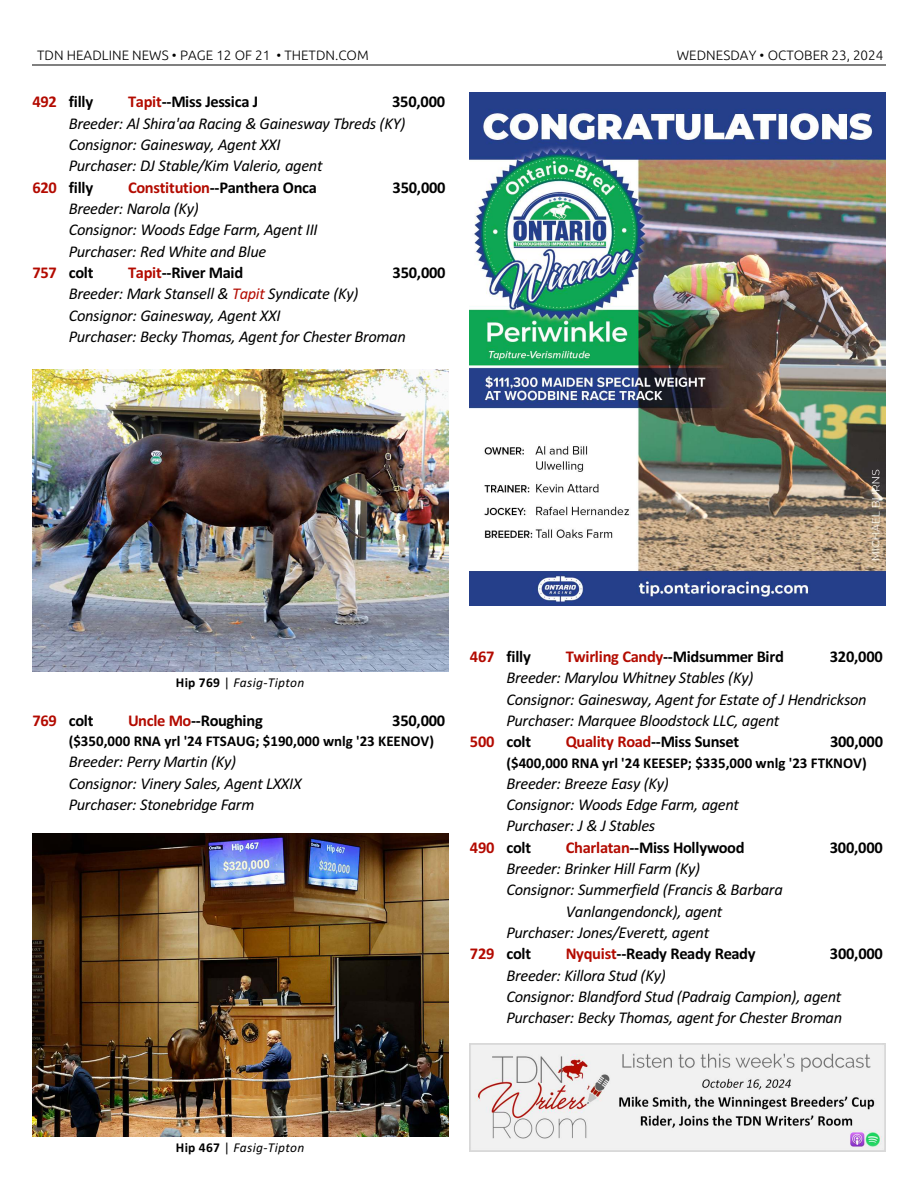
<style>
.page{position:relative;width:918px;height:1188px;background:#fff}
.page>*{position:absolute;margin:0;border:0;box-sizing:border-box;transform-origin:0 0}
.t1{font:italic 16.5px/21.3px "Calibri";letter-spacing:-.02em;color:#000}
.t2{font:700 16.5px "Calibri";letter-spacing:-.015em;color:#000}
.t3{font:700 15px "Calibri";color:#000}
.t4{font:300 13.5px "Ubuntu";color:#000}
.t5{font:italic 13.5px "Calibri";letter-spacing:.025em;color:#000}
.s1{color:#b30a00}
.s2{color:#b30b00}
.s3{font-weight:700;font-style:normal}
.s4{font-style:normal}
</style>
<div class="page">
<hr style="left:32px;top:64px;width:853px;height:1px;background:#808080">
<img style="left:470px;top:92px;width:416px;height:513px">
<img style="left:32px;top:369px;width:416px;height:303px">
<img style="left:32px;top:834px;width:416px;height:302px">
<img style="left:470px;top:1044px;width:416px;height:108px">
<p class="t4" style="left:37px;top:49px;width:333px">TDN HEADLINE NEWS • PAGE 12 OF 21 • THETDN.COM</p>
<p class="t4" style="left:677px;top:49px;width:208px">WEDNESDAY • OCTOBER 23, 2024</p>
<p class="t2" style="left:32px;top:95px;width:62px"><span class="s1">492</span> filly</p>
<p class="t2" style="left:128px;top:95px;width:132px"><span class="s2">Tapit</span>--Miss Jessica J</p>
<p class="t2" style="left:392px;top:95px;width:54px">350,000</p>
<p class="t1" style="left:69px;top:114px;width:338px">Breeder: Al Shira'aa Racing &amp; Gainesway Tbreds (KY)</p>
<p class="t1" style="left:69px;top:135px;width:213px">Consignor: Gainesway, Agent XXI</p>
<p class="t1" style="left:69px;top:157px;width:255px">Purchaser: DJ Stable/Kim Valerio, agent</p>
<p class="t2" style="left:32px;top:180px;width:62px"><span class="s1">620</span> filly</p>
<p class="t2" style="left:128px;top:180px;width:190px"><span class="s2">Constitution</span>--Panthera Onca</p>
<p class="t2" style="left:393px;top:180px;width:54px">350,000</p>
<p class="t1" style="left:69px;top:199px;width:132px">Breeder: Narola (Ky)</p>
<p class="t1" style="left:69px;top:221px;width:251px">Consignor: Woods Edge Farm, Agent III</p>
<p class="t1" style="left:69px;top:242px;width:199px">Purchaser: Red White and Blue</p>
<p class="t2" style="left:32px;top:266px;width:63px"><span class="s1">757</span> colt</p>
<p class="t2" style="left:128px;top:266px;width:117px"><span class="s2">Tapit</span>--River Maid</p>
<p class="t2" style="left:393px;top:266px;width:54px">350,000</p>
<p class="t1" style="left:69px;top:285px;width:339px">Breeder: Mark Stansell &amp; <span class="s2">Tapit</span> Syndicate (Ky)<br>Consignor: Gainesway, Agent XXI<br>Purchaser: Becky Thomas, Agent for Chester Broman</p>
<p class="t5" style="left:176px;top:677px;width:130px"><span class="s3">Hip 769</span> <span class="s4">|</span> Fasig-Tipton</p>
<p class="t2" style="left:32px;top:714px;width:63px"><span class="s1">769</span> colt</p>
<p class="t2" style="left:128px;top:714px;width:136px"><span class="s2">Uncle Mo</span>--Roughing</p>
<p class="t2" style="left:392px;top:714px;width:54px">350,000</p>
<p class="t3" style="left:69px;top:735px;width:367px">($350,000 RNA yrl '24 FTSAUG; $190,000 wnlg '23 KEENOV)</p>
<p class="t1" style="left:69px;top:753px;width:235px">Breeder: Perry Martin (Ky)<br>Consignor: Vinery Sales, Agent LXXIX<br>Purchaser: Stonebridge Farm</p>
<p class="t2" style="left:470px;top:650px;width:63px"><span class="s1">467</span> filly</p>
<p class="t2" style="left:566px;top:650px;width:220px"><span class="s2">Twirling Candy</span>--Midsummer Bird</p>
<p class="t2" style="left:830px;top:650px;width:54px">320,000</p>
<p class="t1" style="left:507px;top:669px;width:248px">Breeder: Marylou Whitney Stables (Ky)</p>
<p class="t1" style="left:507px;top:690px;width:362px">Consignor: Gainesway, Agent for Estate of J Hendrickson</p>
<p class="t1" style="left:507px;top:711px;width:274px">Purchaser: Marquee Bloodstock LLC, agent</p>
<p class="t2" style="left:470px;top:735px;width:63px"><span class="s1">500</span> colt</p>
<p class="t2" style="left:566px;top:735px;width:175px"><span class="s2">Quality Road</span>--Miss Sunset</p>
<p class="t2" style="left:830px;top:735px;width:54px">300,000</p>
<p class="t3" style="left:507px;top:756px;width:362px">($400,000 RNA yrl '24 KEESEP; $335,000 wnlg '23 FTKNOV)</p>
<p class="t1" style="left:507px;top:774px;width:164px">Breeder: Breeze Easy (Ky)</p>
<p class="t1" style="left:507px;top:795px;width:234px">Consignor: Woods Edge Farm, agent</p>
<p class="t1" style="left:507px;top:816px;width:150px">Purchaser: J &amp; J Stables</p>
<p class="t2" style="left:470px;top:840px;width:63px"><span class="s1">490</span> colt</p>
<p class="t2" style="left:566px;top:840px;width:180px"><span class="s2">Charlatan</span>--Miss Hollywood</p>
<p class="t2" style="left:830px;top:840px;width:54px">300,000</p>
<p class="t1" style="left:507px;top:859px;width:195px">Breeder: Brinker Hill Farm (Ky)</p>
<p class="t1" style="left:507px;top:881px;width:278px">Consignor: Summerfield (Francis &amp; Barbara</p>
<p class="t1" style="left:566px;top:902px;width:158px">Vanlangendonck), agent</p>
<p class="t1" style="left:507px;top:923px;width:204px">Purchaser: Jones/Everett, agent</p>
<p class="t2" style="left:470px;top:947px;width:63px"><span class="s1">729</span> colt</p>
<p class="t2" style="left:566px;top:947px;width:191px"><span class="s2">Nyquist</span>--Ready Ready Ready</p>
<p class="t2" style="left:830px;top:947px;width:54px">300,000</p>
<p class="t1" style="left:507px;top:966px;width:337px">Breeder: Killora Stud (Ky)<br>Consignor: Blandford Stud (Padraig Campion), agent<br>Purchaser: Becky Thomas, agent for Chester Broman</p>
<p class="t5" style="left:176px;top:1142px;width:130px"><span class="s3">Hip 467</span> <span class="s4">|</span> Fasig-Tipton</p>
</div>
